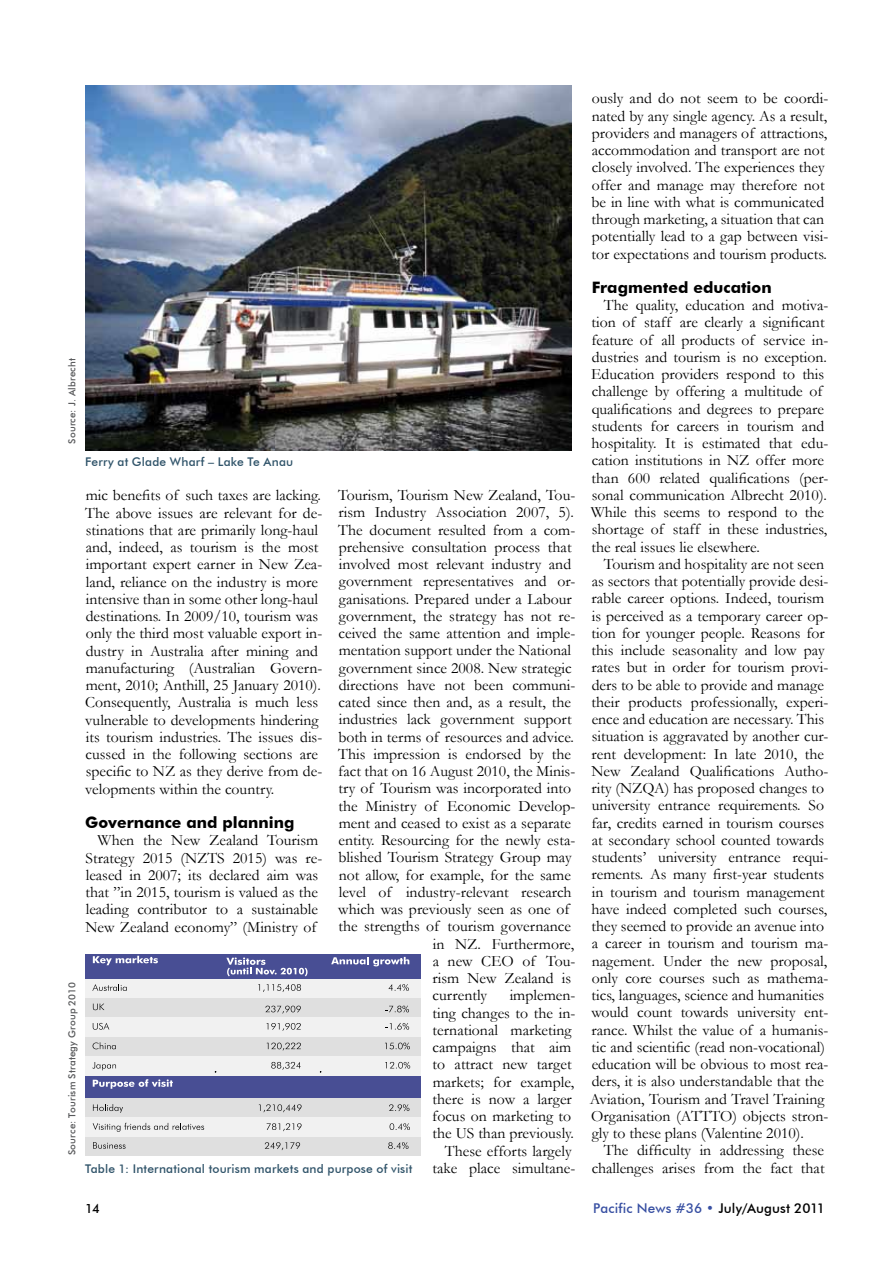
<style>
.page{position:relative;width:893px;height:1263px;background:#fff}
.page>*{position:absolute;margin:0;border:0;box-sizing:border-box;transform-origin:0 0}
.t1{font:15.75px/17.2px "Garamond";color:#000}
.t2{font:700 15.75px "Futura BT";color:#000}
.t3{font:500 13.5px "Futura BT";letter-spacing:.01em;color:#374fa2}
.t4{font:500 12.75px "Futura BT";color:#000}
.t5{font:500 12px "Futura BT";letter-spacing:.015em;color:#2f5369}
.t6{font:500 9.75px "Futura BT";letter-spacing:.02em;color:#58595b}
.s1{color:#000}
</style>
<div class="page">
<img style="left:85px;top:85px;width:487px;height:365px">
<div style="left:85px;top:954px;width:335px;height:25px;background:#484e94"></div>
<div style="left:85px;top:1075px;width:335px;height:25px;background:#484e94"></div>
<div style="left:85px;top:1136px;width:335px;height:19px;background:#dfdfdf"></div>
<div style="left:85px;top:1056px;width:335px;height:19px;background:#f1f1f1"></div>
<div style="left:85px;top:1098px;width:335px;height:19px;background:#dfdfdf"></div>
<div style="left:85px;top:1118px;width:335px;height:19px;background:#f1f1f1"></div>
<div style="left:85px;top:1037px;width:335px;height:19px;background:#dfdfdf"></div>
<div style="left:85px;top:979px;width:335px;height:19px;background:#f1f1f1"></div>
<div style="left:85px;top:998px;width:335px;height:19px;background:#dfdfdf"></div>
<div style="left:85px;top:1017px;width:335px;height:20px;background:#f1f1f1"></div>
<svg style="left:93px;top:956px;width:65px;height:9px"></svg>
<svg style="left:226px;top:957px;width:81px;height:19px"></svg>
<svg style="left:331px;top:957px;width:78px;height:9px"></svg>
<svg style="left:92px;top:984px;width:35px;height:7px"></svg>
<svg style="left:258px;top:984px;width:43px;height:8px"></svg>
<svg style="left:388px;top:984px;width:21px;height:7px"></svg>
<svg style="left:93px;top:1003px;width:11px;height:7px"></svg>
<svg style="left:265px;top:1006px;width:36px;height:7px"></svg>
<svg style="left:385px;top:1006px;width:24px;height:6px"></svg>
<svg style="left:93px;top:1023px;width:16px;height:7px"></svg>
<svg style="left:266px;top:1023px;width:35px;height:8px"></svg>
<svg style="left:386px;top:1023px;width:23px;height:7px"></svg>
<svg style="left:93px;top:1042px;width:23px;height:7px"></svg>
<svg style="left:267px;top:1042px;width:34px;height:8px"></svg>
<svg style="left:385px;top:1042px;width:25px;height:7px"></svg>
<svg style="left:92px;top:1062px;width:24px;height:8px"></svg>
<svg style="left:271px;top:1062px;width:30px;height:8px"></svg>
<svg style="left:385px;top:1062px;width:25px;height:6px"></svg>
<svg style="left:93px;top:1079px;width:80px;height:10px"></svg>
<svg style="left:93px;top:1104px;width:30px;height:9px"></svg>
<svg style="left:259px;top:1104px;width:43px;height:8px"></svg>
<svg style="left:389px;top:1104px;width:20px;height:7px"></svg>
<svg style="left:93px;top:1123px;width:111px;height:9px"></svg>
<svg style="left:267px;top:1123px;width:35px;height:8px"></svg>
<svg style="left:390px;top:1123px;width:20px;height:7px"></svg>
<svg style="left:93px;top:1142px;width:33px;height:7px"></svg>
<svg style="left:265px;top:1142px;width:35px;height:8px"></svg>
<svg style="left:388px;top:1142px;width:20px;height:7px"></svg>
<p class="t6" style="left:66px;top:444px;width:87px;rotate:-90deg">Source: J. Albrecht</p>
<p class="t5" style="left:85px;top:455px;width:210px">Ferry at Glade Wharf – Lake Te Anau</p>
<p class="t1" style="left:85px;top:486px;width:239px">mic benefits of such taxes are lacking.<br>The above issues are relevant for de&shy;stinations that are primarily long-haul and, indeed, as tourism is the most important expert earner in New Zea&shy;land, reliance on the industry is more intensive than in some other long-haul destinations. In 2009/10, tourism was only the third most valuable export in&shy;dustry in Australia after mining and manufacturing (Australian Govern&shy;ment, 2010; Anthill, 25 January 2010).<br>Consequently, Australia is much less vulnerable to developments hindering its tourism industries. The issues dis&shy;cussed in the following sections are specific to NZ as they derive from de&shy;velopments within the country.</p>
<p class="t2" style="left:85px;top:813px;width:211px">Governance and planning</p>
<p class="t1" style="left:85px;top:831px;width:238px;text-align:center">When the New Zealand Tourism Strategy 2015 (NZTS 2015) was re&shy;leased in 2007; its declared aim was that ”in 2015, tourism is valued as the leading contributor to a sustainable New Zealand economy” (Ministry of</p>
<p class="t1" style="left:338px;top:486px;width:239px">Tourism, Tourism New Zealand, Tou-</p>
<p class="t1" style="left:339px;top:503px;width:237px">rism Industry Association 2007, 5).</p>
<p class="t1" style="left:338px;top:521px;width:239px">The document resulted from a com-</p>
<p class="t1" style="left:339px;top:538px;width:234px">prehensive consultation process that</p>
<p class="t1" style="left:339px;top:555px;width:234px">involved most relevant industry and</p>
<p class="t1" style="left:339px;top:572px;width:238px">government representatives and or-</p>
<p class="t1" style="left:339px;top:590px;width:235px">ganisations. Prepared under a Labour</p>
<p class="t1" style="left:339px;top:607px;width:238px">government, the strategy has not re-</p>
<p class="t1" style="left:339px;top:624px;width:238px">ceived the same attention and imple-</p>
<p class="t1" style="left:339px;top:641px;width:234px">mentation support under the National</p>
<p class="t1" style="left:339px;top:659px;width:235px">government since 2008. New strategic</p>
<p class="t1" style="left:339px;top:676px;width:238px">directions have not been communi-</p>
<p class="t1" style="left:339px;top:693px;width:234px">cated since then and, as a result, the</p>
<p class="t1" style="left:339px;top:710px;width:234px">industries lack government support</p>
<p class="t1" style="left:339px;top:728px;width:237px">both in terms of resources and advice.</p>
<p class="t1" style="left:338px;top:745px;width:234px">This impression is endorsed by the</p>
<p class="t1" style="left:338px;top:762px;width:238px">fact that on 16 August 2010, the Minis-</p>
<p class="t1" style="left:339px;top:779px;width:234px">try of Tourism was incorporated into</p>
<p class="t1" style="left:339px;top:797px;width:238px">the Ministry of Economic Develop-</p>
<p class="t1" style="left:339px;top:814px;width:234px">ment and ceased to exist as a separate</p>
<p class="t1" style="left:339px;top:831px;width:238px">entity. Resourcing for the newly esta-</p>
<p class="t1" style="left:339px;top:848px;width:235px">blished Tourism Strategy Group may</p>
<p class="t1" style="left:339px;top:866px;width:234px">not allow, for example, for the same</p>
<p class="t1" style="left:339px;top:883px;width:234px">level of industry-relevant research</p>
<p class="t1" style="left:338px;top:900px;width:233px">which was previously seen as one of</p>
<p class="t1" style="left:339px;top:917px;width:234px">the strengths of tourism governance</p>
<p class="t1" style="left:433px;top:935px;width:143px">in NZ. Furthermore,</p>
<p class="t1" style="left:433px;top:952px;width:144px">a new CEO of Tou-</p>
<p class="t1" style="left:432px;top:969px;width:140px">rism New Zealand is</p>
<p class="t1" style="left:433px;top:986px;width:56px">currently</p>
<p class="t6" style="left:66px;top:1155px;width:174px;rotate:-90deg">Source: Tourism Strategy Group 2010</p>
<p class="t1" style="left:432px;top:986px;width:145px;text-align:right">implemen-<br>ting changes to the in&shy;ternational marketing campaigns that aim to attract new target markets; for example, there is now a larger focus on marketing to the US than previously.<br>These efforts largely take place simultane-</p>
<p class="t5" style="left:85px;top:1162px;width:329px">Table 1: International tourism markets and purpose of visit</p>
<p class="t1" style="left:592px;top:89px;width:238px">ously and do not seem to be coordi&shy;nated by any single agency. As a result, providers and managers of attractions, accommodation and transport are not closely involved. The experiences they offer and manage may therefore not be in line with what is communicated through marketing, a situation that can potentially lead to a gap between visi&shy;tor expectations and tourism products.</p>
<p class="t2" style="left:592px;top:278px;width:181px">Fragmented education</p>
<p class="t1" style="left:591px;top:296px;width:239px;text-indent:13px">The quality, education and motiva&shy;tion of staff are clearly a significant feature of all products of service in&shy;dustries and tourism is no exception.<br>Education providers respond to this challenge by offering a multitude of qualifications and degrees to prepare students for careers in tourism and hospitality. It is estimated that edu&shy;cation institutions in NZ offer more than 600 related qualifications (per&shy;sonal communication Albrecht 2010).<br>While this seems to respond to the shortage of staff in these industries, the real issues lie elsewhere.</p>
<p class="t1" style="left:590px;top:555px;width:240px;text-indent:14px">Tourism and hospitality are not seen as sectors that potentially provide desi&shy;rable career options. Indeed, tourism is perceived as a temporary career op&shy;tion for younger people. Reasons for this include seasonality and low pay rates but in order for tourism provi&shy;ders to be able to provide and manage their products professionally, experi&shy;ence and education are necessary. This situation is aggravated by another cur&shy;rent development: In late 2010, the New Zealand Qualifications Autho&shy;rity (NZQA) has proposed changes to university entrance requirements. So far, credits earned in tourism courses at secondary school counted towards students’ university entrance requi&shy;rements. As many first-year students in tourism and tourism management have indeed completed such courses, they seemed to provide an avenue into a career in tourism and tourism ma&shy;nagement. Under the new proposal, only core courses such as mathema&shy;tics, languages, science and humanities would count towards university ent&shy;rance. Whilst the value of a humanis&shy;tic and scientific (read non-vocational) education will be obvious to most rea&shy;ders, it is also understandable that the Aviation, Tourism and Travel Training Organisation (ATTTO) objects stron&shy;gly to these plans (Valentine 2010).</p>
<p class="t1" style="left:592px;top:1141px;width:234px;text-align:right">The difficulty in addressing these challenges arises from the fact that</p>
<p class="t4" style="left:85px;top:1200px;width:16px">14</p>
<p class="t3" style="left:593px;top:1200px;width:233px">Pacific News #36 • <span class="s1">July/August 2011</span></p>
</div>
